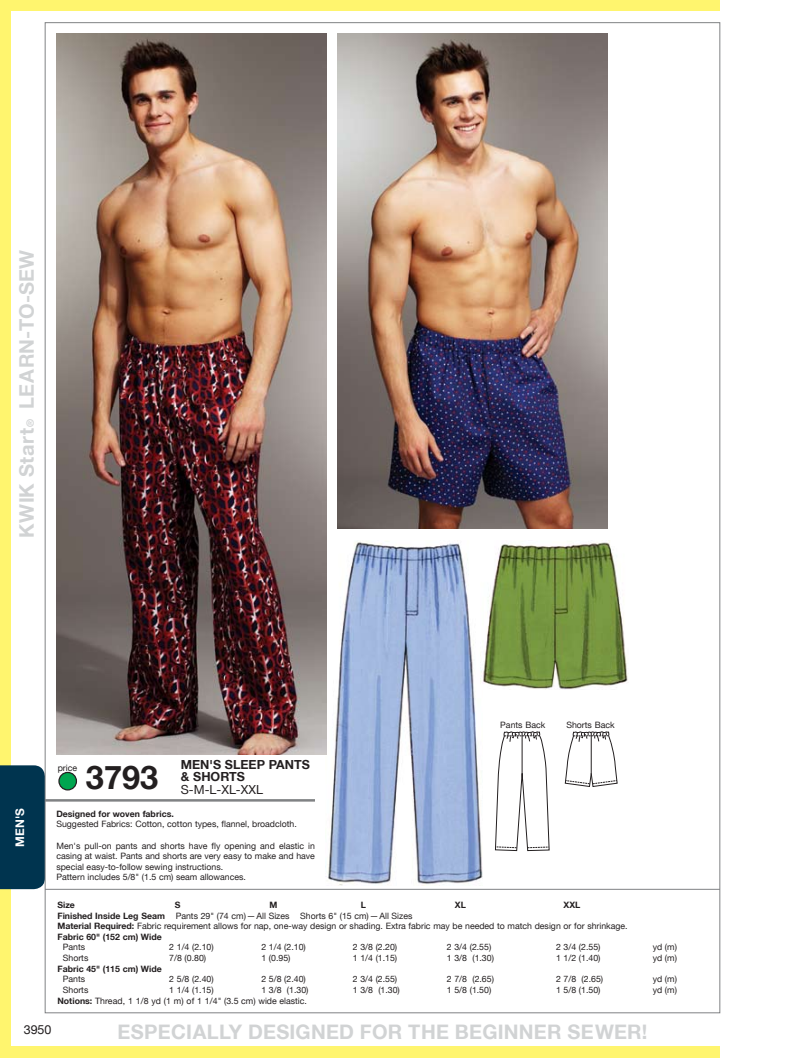
<style>
.page{position:relative;width:810px;height:1058px;background:#fff}
.page>*{position:absolute;margin:0;border:0;box-sizing:border-box;transform-origin:0 0}
.t1{font:700 32.5px "Helvetica Neue LT";color:#231f20}
.t2{font:700 20px "Helvetica Neue LT";letter-spacing:.01em;color:#d1d3d4}
.t3{font:700 12.5px "Helvetica Neue LT";color:#231f20}
.t4{font:12.5px "Helvetica Neue LT";color:#231f20}
.t5{font:700 11.88px "Helvetica Neue LT";color:#fff}
.t6{font:8.75px/10.6px "Helvetica Neue LT";color:#231f20}
.t7{font:700 8.75px "Helvetica Neue LT";color:#231f20}
.s1{font-size:10px}
.s2{font-weight:700}
</style>
<div class="page">
<div style="left:0;top:0;width:11px;height:1058px;background:#fff56e"></div>
<div style="left:0;top:0;width:720px;height:11px;background:#fff56e"></div>
<div style="left:0;top:1046px;width:720px;height:12px;background:#fff56e"></div>
<div style="left:0;top:765px;width:45px;height:124px;background:#00344f"></div>
<hr style="left:45px;top:799px;width:270px;height:2px;background:#808284">
<div style="left:59px;top:772px;width:17px;height:18px;background:#00a650;border-radius:50%"></div>
<div style="left:58px;top:771px;width:19px;height:19px;border:1px solid #231f20;border-radius:50%"></div>
<hr style="left:45px;top:889px;width:675px;height:1px;background:#808284">
<svg style="left:495px;top:731px;width:55px;height:120px"></svg>
<svg style="left:565px;top:731px;width:53px;height:56px"></svg>
<img style="left:325px;top:540px;width:157px;height:345px">
<img style="left:481px;top:540px;width:147px;height:149px">
<img style="left:56px;top:34px;width:270px;height:720px">
<img style="left:338px;top:34px;width:270px;height:495px">
<h2 class="t2" style="left:14px;top:538px;width:290px;rotate:-90deg">KWIK Start<span class="s1">®</span> LEARN-TO-SEW</h2>
<p class="t6" style="left:58px;top:762px;width:21px">price</p>
<h3 class="t3" style="left:181px;top:756px;width:10px">men</h3>
<h3 class="t3" style="left:210px;top:756px;width:25px">'s sleep</h3>
<h3 class="t3" style="left:269px;top:756px;width:9px">pants</h3>
<h3 class="t3" style="left:181px;top:769px;width:22px">&amp; shorts</h3>
<h3 class="t4" style="left:181px;top:781px;width:69px">S-M-L-XL-xxl</h3>
<h1 class="t1" style="left:86px;top:757px;width:74px">3793</h1>
<h3 class="t5" style="left:13px;top:846px;width:40px;rotate:-90deg">MEN'S</h3>
<p class="t7" style="left:56px;top:808px;width:119px">Designed for woven fabrics.</p>
<p class="t6" style="left:56px;top:818px;width:242px">Suggested Fabrics: Cotton, cotton types, flannel, broadcloth.</p>
<p class="t6" style="left:56px;top:840px;width:260px">Men's pull-on pants and shorts have fly opening and elastic in casing at waist. Pants and shorts are very easy to make and have special easy-to-follow sewing instructions.<br>Pattern includes 5/8" (1.5 cm) seam allowances.</p>
<p class="t6" style="left:500px;top:719px;width:46px">Pants Back</p>
<p class="t6" style="left:566px;top:719px;width:50px">Shorts Back</p>
<p class="t7" style="left:58px;top:899px;width:19px">Size</p>
<p class="t7" style="left:175px;top:899px;width:7px">S</p>
<p class="t7" style="left:269px;top:899px;width:9px">M</p>
<p class="t7" style="left:361px;top:899px;width:7px">L</p>
<p class="t7" style="left:455px;top:899px;width:13px">XL</p>
<p class="t7" style="left:564px;top:899px;width:18px">XXL</p>
<p class="t6" style="left:58px;top:910px;width:572px"><span class="s2">Finished Inside Leg Seam</span> Pants 29" (74 cm)—All Sizes Shorts 6" (15 cm)—All Sizes<br><span class="s2">Material Required:</span> Fabric requirement allows for nap, one-way design or shading. Extra fabric may be needed to match design or for shrinkage.<br><span class="s2">Fabric 60" (152 cm) Wide</span></p>
<p class="t6" style="left:63px;top:941px;width:24px">Pants</p>
<p class="t6" style="left:169px;top:941px;width:46px">2 1/4 (2.10)</p>
<p class="t6" style="left:261px;top:941px;width:46px">2 1/4 (2.10)</p>
<p class="t6" style="left:353px;top:941px;width:46px">2 3/8 (2.20)</p>
<p class="t6" style="left:447px;top:941px;width:46px">2 3/4 (2.55)</p>
<p class="t6" style="left:556px;top:941px;width:46px">2 3/4 (2.55)</p>
<p class="t6" style="left:653px;top:941px;width:26px">yd (m)</p>
<p class="t6" style="left:63px;top:952px;width:27px">Shorts</p>
<p class="t6" style="left:169px;top:952px;width:38px">7/8 (0.80)</p>
<p class="t6" style="left:261px;top:952px;width:31px">1 (0.95)</p>
<p class="t6" style="left:353px;top:952px;width:46px">1 1/4 (1.15)</p>
<p class="t6" style="left:447px;top:952px;width:49px">1 3/8 (1.30)</p>
<p class="t6" style="left:556px;top:952px;width:46px">1 1/2 (1.40)</p>
<p class="t6" style="left:653px;top:952px;width:26px">yd (m)</p>
<p class="t7" style="left:58px;top:963px;width:106px">Fabric 45" (115 cm) Wide</p>
<p class="t6" style="left:63px;top:973px;width:24px">Pants</p>
<p class="t6" style="left:169px;top:973px;width:46px">2 5/8 (2.40)</p>
<p class="t6" style="left:261px;top:973px;width:46px">2 5/8 (2.40)</p>
<p class="t6" style="left:353px;top:973px;width:46px">2 3/4 (2.55)</p>
<p class="t6" style="left:447px;top:973px;width:49px">2 7/8 (2.65)</p>
<p class="t6" style="left:556px;top:973px;width:49px">2 7/8 (2.65)</p>
<p class="t6" style="left:653px;top:973px;width:26px">yd (m)</p>
<p class="t6" style="left:63px;top:984px;width:27px">Shorts</p>
<p class="t6" style="left:169px;top:984px;width:46px">1 1/4 (1.15)</p>
<p class="t6" style="left:261px;top:984px;width:49px">1 3/8 (1.30)</p>
<p class="t6" style="left:353px;top:984px;width:49px">1 3/8 (1.30)</p>
<p class="t6" style="left:447px;top:984px;width:46px">1 5/8 (1.50)</p>
<p class="t6" style="left:556px;top:984px;width:46px">1 5/8 (1.50)</p>
<p class="t6" style="left:653px;top:984px;width:26px">yd (m)</p>
<p class="t6" style="left:58px;top:995px;width:251px"><span class="s2">Notions:</span> Thread, 1 1/8 yd (1 m) of 1 1/4" (3.5 cm) wide elastic.</p>
<h3 class="t4" style="left:24px;top:1022px;width:29px">3950</h3>
<h2 class="t2" style="left:118px;top:1019px;width:531px">ESPECIALLY DESIGNED FOR THE BEGINNER SEWER!</h2>
</div>
